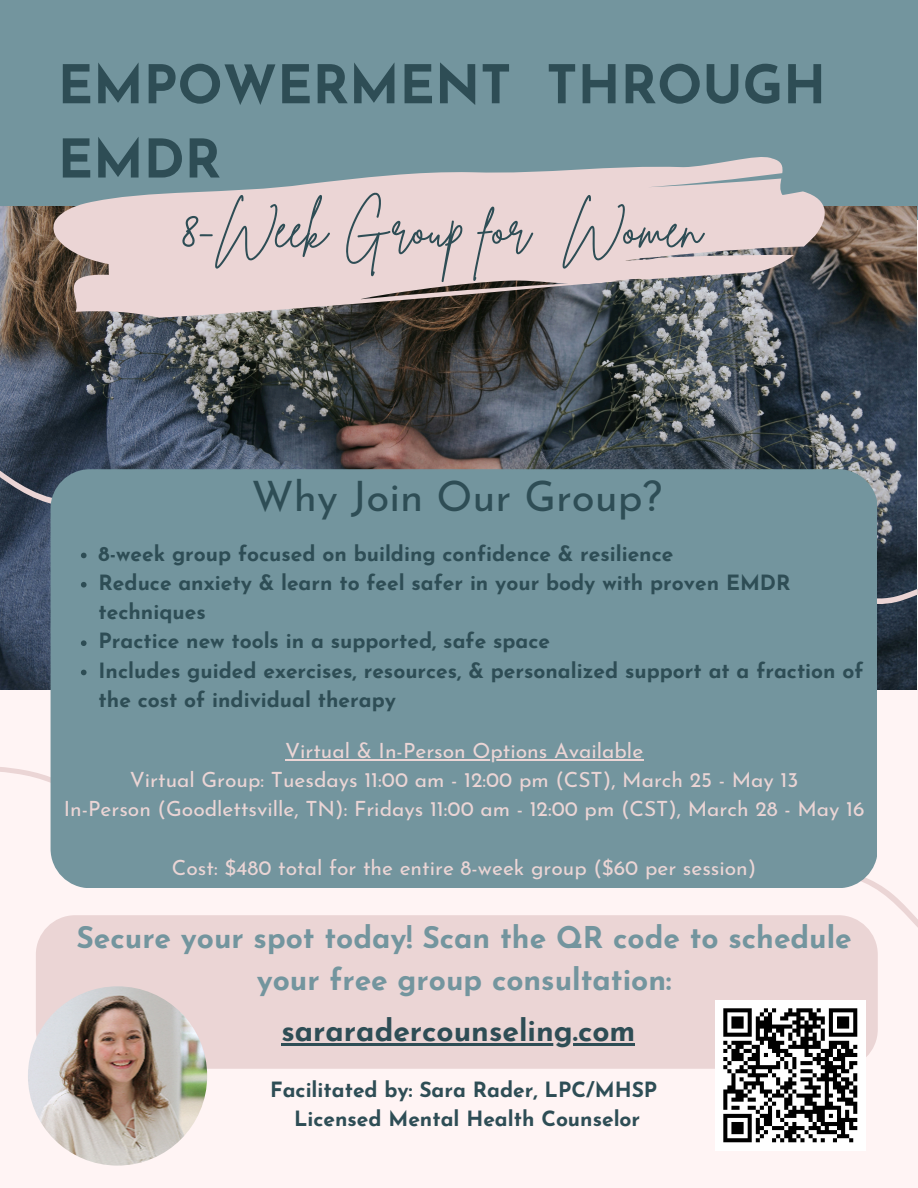
<style>
.page{position:relative;width:918px;height:1188px;background:#fff4f4}
.page>*{position:absolute;margin:0;border:0;box-sizing:border-box;transform-origin:0 0}
.t1{font:700 53.25px/74.2px "Josefin Sans";color:#2e4d55}
.t2{font:52.5px "Brittany Signature";color:#2e4d55}
.t3{font:42px "Josefin Sans";color:#2e4d55}
.t4{font:700 30px/41.7px "Josefin Sans";color:#73959e;text-align:center}
.t5{font:700 30px "Josefin Sans";color:#2e4d55}
.t6{font:700 21px/29.2px "Josefin Sans";color:#2e4d55}
.t7{font:21px "Josefin Sans";color:#ebd5d5}
</style>
<div class="page">
<div style="left:0;top:0;width:918px;height:219px;background:#73959e"></div>
<img style="left:0;top:207px;width:917px;height:295px">
<svg style="left:0;top:404px;width:350px;height:484px"></svg>
<svg style="left:844px;top:502px;width:74px;height:426px"></svg>
<div style="left:36px;top:915px;width:842px;height:154px;background:#ebd5d5;border-radius:39px"></div>
<div style="left:51px;top:469px;width:826px;height:419px;background:#73959e;border-radius:39px"></div>
<svg style="left:52px;top:157px;width:780px;height:161px;background:#bcb3b4"></svg>
<img style="left:28px;top:986px;width:179px;height:180px;border-radius:50%">
<hr style="left:281px;top:1043px;width:354px;height:3px;background:#2e4d55">
<hr style="left:285px;top:759px;width:358px;height:1px;background:#ebd5d5">
<svg style="left:81px;top:553px;width:6px;height:5px"></svg>
<svg style="left:81px;top:582px;width:6px;height:6px"></svg>
<svg style="left:81px;top:640px;width:6px;height:36px"></svg>
<div style="left:715px;top:1000px;width:150px;height:150px;background:#fff"></div>
<svg style="left:723px;top:1008px;width:135px;height:135px"></svg>
<h2 class="t1" style="left:58px;top:53px;width:770px">EMPOWERMENT THROUGH<br>EMDR</h2>
<p class="t2" style="left:182px;top:195px;width:522px">8-Week Group for Women</p>
<p class="t3" style="left:252px;top:480px;width:412px">Why Join Our Group?</p>
<p class="t6" style="left:99px;top:541px;width:576px">8-week group focused on building confidence &amp; resilience</p>
<p class="t6" style="left:99px;top:570px;width:693px">Reduce anxiety &amp; learn to feel safer in your body with proven EMDR techniques</p>
<p class="t6" style="left:99px;top:628px;width:453px">Practice new tools in a supported, safe space</p>
<p class="t6" style="left:99px;top:658px;width:767px">Includes guided exercises, resources, &amp; personalized support at a fraction of the cost of individual therapy</p>
<p class="t7" style="left:285px;top:742px;width:360px">Virtual &amp; In-Person Options Available</p>
<p class="t7" style="left:130px;top:771px;width:670px">Virtual Group: Tuesdays 11:00 am - 12:00 pm (CST), March 25 - May 13</p>
<p class="t7" style="left:64px;top:801px;width:802px">In-Person (Goodlettsville, TN): Fridays 11:00 am - 12:00 pm (CST), March 28 - May 16</p>
<p class="t7" style="left:172px;top:859px;width:586px">Cost: $480 total for the entire 8-week group ($60 per session)</p>
<p class="t4" style="left:76px;top:920px;width:777px">Secure your spot today! Scan the QR code to schedule your free group consultation:</p>
<p class="t5" style="left:281px;top:1019px;width:355px">sararadercounseling.com</p>
<h3 class="t6" style="left:270px;top:1077px;width:389px;text-align:center">Facilitated by: Sara Rader, LPC/MHSP<br>Licensed Mental Health Counselor</h3>
</div>
